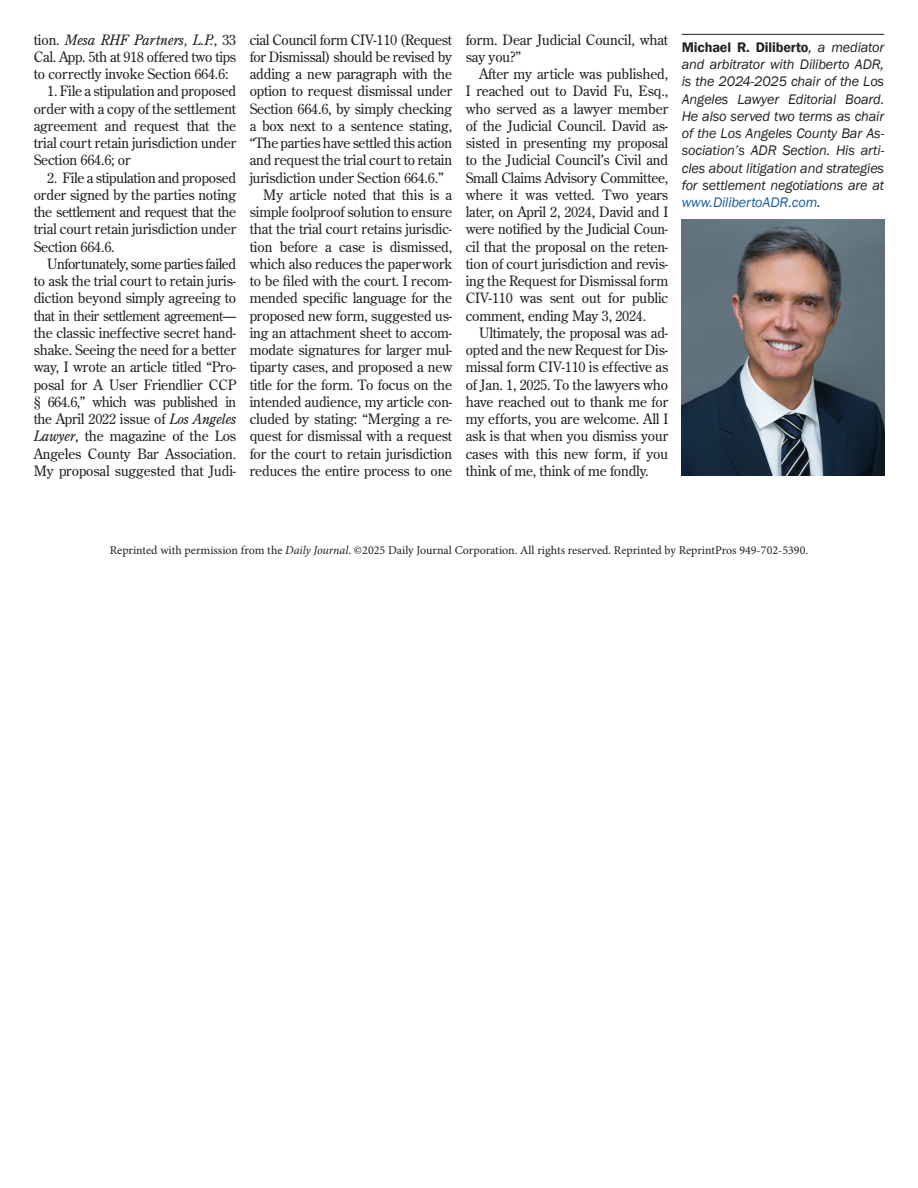
<style>
.page{position:relative;width:918px;height:1188px;background:#fff}
.page>*{position:absolute;margin:0;border:0;box-sizing:border-box;transform-origin:0 0}
.t1{font:14.25px/17.2px "Century Old Style Std";letter-spacing:-.01em;color:#231f20;text-align:justify}
.t2{font:italic 14.25px/17.2px "Franklin Gothic";letter-spacing:-.01em;color:#231f20;text-align:justify}
.t3{font:12px "Minion Pro";color:#231f20}
.s1{font-style:italic}
.s2{font-weight:600;font-style:normal}
.s3{color:#175d9e}
</style>
<div class="page">
<img style="left:682px;top:219px;width:202px;height:257px">
<hr style="left:682px;top:34px;width:202px;height:1px;background:#231f20">
<p class="t1" style="left:34px;top:31px;width:204px">tion. <span class="s1">Mesa RHF Partners, L.P.</span>, 33<br>Cal. App. 5th at 918 offered two tips to correctly invoke Section 664.6:</p>
<p class="t1" style="left:34px;top:82px;width:204px;text-indent:14px">1. File a stipulation and proposed order with a copy of the settlement agreement and request that the trial court retain jurisdiction under Section 664.6; or</p>
<p class="t1" style="left:34px;top:169px;width:204px;text-indent:14px">2. File a stipulation and proposed order signed by the parties noting the settlement and request that the trial court retain jurisdiction under Section 664.6.</p>
<p class="t1" style="left:34px;top:255px;width:204px;text-indent:14px">Unfortunately, some parties failed to ask the trial court to retain juris&shy;diction beyond simply agreeing to that in their settlement agreement— the classic ineffective secret hand&shy;shake. Seeing the need for a better way, I wrote an article titled “Pro&shy;posal for A User Friendlier CCP § 664.6,” which was published in the April 2022 issue of <span class="s1">Los Angeles Lawyer</span>, the magazine of the Los Angeles County Bar Association.<br>My proposal suggested that Judi-</p>
<p class="t1" style="left:250px;top:31px;width:204px">cial Council form CIV-110 (Request</p>
<p class="t1" style="left:250px;top:48px;width:204px">for Dismissal) should be revised by</p>
<p class="t1" style="left:250px;top:65px;width:204px">adding a new paragraph with the</p>
<p class="t1" style="left:250px;top:82px;width:204px">option to request dismissal under</p>
<p class="t1" style="left:250px;top:100px;width:204px">Section 664.6, by simply checking</p>
<p class="t1" style="left:250px;top:117px;width:204px">a box next to a sentence stating,</p>
<p class="t1" style="left:250px;top:134px;width:204px">“The parties have settled this action</p>
<p class="t1" style="left:250px;top:151px;width:204px">and request the trial court to retain</p>
<p class="t1" style="left:250px;top:169px;width:195px">jurisdiction under Section 664.6.”</p>
<p class="t1" style="left:263px;top:186px;width:190px">My article noted that this is a</p>
<p class="t1" style="left:250px;top:203px;width:204px">simple foolproof solution to ensure</p>
<p class="t1" style="left:250px;top:220px;width:204px">that the trial court retains jurisdic-</p>
<p class="t1" style="left:250px;top:238px;width:204px">tion before a case is dismissed,</p>
<p class="t1" style="left:250px;top:255px;width:204px">which also reduces the paperwork</p>
<p class="t1" style="left:250px;top:272px;width:204px">to be filed with the court. I recom-</p>
<p class="t1" style="left:250px;top:289px;width:204px">mended specific language for the</p>
<p class="t1" style="left:250px;top:307px;width:204px">proposed new form, suggested us-</p>
<p class="t1" style="left:250px;top:324px;width:204px">ing an attachment sheet to accom-</p>
<p class="t1" style="left:250px;top:341px;width:204px">modate signatures for larger mul-</p>
<p class="t1" style="left:250px;top:358px;width:204px">tiparty cases, and proposed a new</p>
<p class="t1" style="left:250px;top:376px;width:204px">title for the form. To focus on the</p>
<p class="t1" style="left:250px;top:393px;width:204px">intended audience, my article con-</p>
<p class="t1" style="left:250px;top:410px;width:204px">cluded by stating: “Merging a re-</p>
<p class="t1" style="left:250px;top:427px;width:204px">quest for dismissal with a request</p>
<p class="t1" style="left:250px;top:445px;width:204px">for the court to retain jurisdiction</p>
<p class="t1" style="left:250px;top:462px;width:204px">reduces the entire process to one</p>
<p class="t1" style="left:466px;top:31px;width:204px">form. Dear Judicial Council, what say you?”</p>
<p class="t1" style="left:466px;top:65px;width:204px;text-indent:14px">After my article was published, I reached out to David Fu, Esq., who served as a lawyer member of the Judicial Council. David as&shy;sisted in presenting my proposal to the Judicial Council’s Civil and Small Claims Advisory Committee, where it was vetted. Two years later, on April 2, 2024, David and I were notified by the Judicial Coun&shy;cil that the proposal on the reten&shy;tion of court jurisdiction and revis&shy;ing the Request for Dismissal form CIV-110 was sent out for public comment, ending May 3, 2024.</p>
<p class="t1" style="left:466px;top:324px;width:204px;text-indent:14px">Ultimately, the proposal was ad&shy;opted and the new Request for Dis&shy;missal form CIV-110 is effective as of Jan. 1, 2025. To the lawyers who have reached out to thank me for my efforts, you are welcome. All I ask is that when you dismiss your cases with this new form, if you think of me, think of me fondly.</p>
<p class="t2" style="left:682px;top:39px;width:204px"><span class="s2">Michael R. Diliberto</span>, a mediator and arbitrator with Diliberto ADR, is the 2024-2025 chair of the Los Angeles Lawyer Editorial Board.<br>He also served two terms as chair of the Los Angeles County Bar As&shy;sociation’s ADR Section. His arti&shy;cles about litigation and strategies for settlement negotiations are at <span class="s3">www.DilibertoADR.com</span>.</p>
<p class="t3" style="left:110px;top:542px;width:700px">Reprinted with permission from the <span class="s1">Daily Journal</span>. ©2025 Daily Journal Corporation. All rights reserved. Reprinted by ReprintPros 949-702-5390.</p>
</div>
